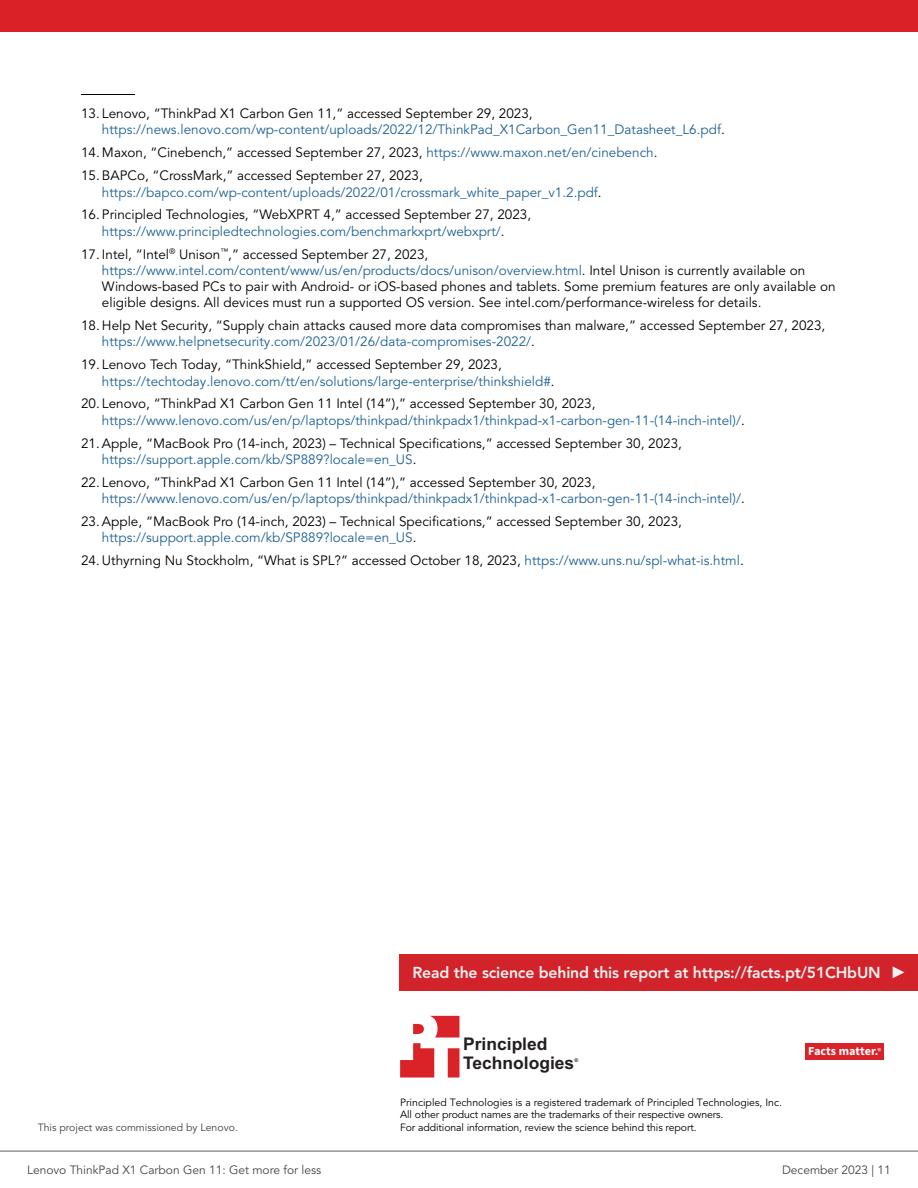
<style>
.page{position:relative;width:918px;height:1188px;background:#fff}
.page>*{position:absolute;margin:0;border:0;box-sizing:border-box;transform-origin:0 0}
.t1{font:700 17.4px/18.6px "Arial";color:#231f20}
.t2{font:800 15.75px "Avenir LT Pro";letter-spacing:-.01em;color:#f1f1f2}
.t3{font:13.5px/16.2px "Avenir LT Pro";color:#000}
.t4{font:13.5px/16.2px "Avenir LT Pro";color:#1f6296}
.t5{font:700 12.15px "Source Sans Pro";color:#fff}
.t6{font:12px "Avenir LT Pro";color:#464547}
.t7{font:10.5px/12.6px "Avenir LT Pro";letter-spacing:-.01em;color:#000}
.t8{font:10.5px "Avenir LT Pro";color:#414042}
.t9{font:700 5.25px "Arial";color:#231f20}
.s1{color:#000}
.s2{color:#1f6296}
.s3{font-weight:600;font-size:8.55px}
</style>
<div class="page">
<hr style="left:81px;top:94px;width:54px;height:1px;background:#000">
<svg style="left:400px;top:1016px;width:59px;height:62px"></svg>
<div style="left:805px;top:1043px;width:78px;height:17px;background:#da2229"></div>
<div style="left:399px;top:954px;width:519px;height:37px;background:#d2232a"></div>
<svg style="left:893px;top:966px;width:11px;height:12px"></svg>
<hr style="left:0;top:1151px;width:918px;height:1px;background:#616264">
<div style="left:0;top:0;width:918px;height:32px;background:#da2128"></div>
<p class="t4" style="left:102px;top:106px;width:624px;text-indent:-21px"><span class="s1">13. Lenovo, “ThinkPad X1 Carbon Gen 11,” accessed September 29, 2023, </span>https://news.lenovo.com/wp-content/uploads/2022/12/ThinkPad_X1Carbon_Gen11_Datasheet_L6.pdf<span class="s1">.</span></p>
<p class="t3" style="left:81px;top:145px;width:578px">14. Maxon, “Cinebench,” accessed September 27, 2023, <span class="s2">https://www.maxon.net/en/cinebench</span>.</p>
<p class="t4" style="left:102px;top:168px;width:501px;text-indent:-21px"><span class="s1">15. BAPCo, “CrossMark,” accessed September 27, 2023, </span>https://bapco.com/wp-content/uploads/2022/01/crossmark_white_paper_v1.2.pdf<span class="s1">.</span></p>
<p class="t3" style="left:81px;top:207px;width:452px;text-align:center">16. Principled Technologies, “WebXPRT 4,” accessed September 27, 2023, <span class="s2">https://www.principledtechnologies.com/benchmarkxprt/webxprt/</span>.</p>
<p class="t3" style="left:102px;top:246px;width:735px;text-indent:-21px">17. Intel, “Intel<sup>®</sup> Unison<sup>™</sup>,” accessed September 27, 2023, <span class="s2">https://www.intel.com/content/www/us/en/products/docs/unison/overview.html</span>. Intel Unison is currently available on Windows-based PCs to pair with Android- or iOS-based phones and tablets. Some premium features are only available on eligible designs. All devices must run a supported OS version. See intel.com/performance-wireless for details.</p>
<p class="t3" style="left:102px;top:318px;width:725px;text-indent:-21px">18. Help Net Security, “Supply chain attacks caused more data compromises than malware,” accessed September 27, 2023, <span class="s2">https://www.helpnetsecurity.com/2023/01/26/data-compromises-2022/</span>.</p>
<p class="t4" style="left:102px;top:357px;width:454px;text-indent:-21px"><span class="s1">19. Lenovo Tech Today, “ThinkShield,” accessed September 29, 2023, </span>https://techtoday.lenovo.com/tt/en/solutions/large-enterprise/thinkshield#<span class="s1">.</span></p>
<p class="t4" style="left:102px;top:396px;width:644px;text-indent:-21px"><span class="s1">20. Lenovo, “ThinkPad X1 Carbon Gen 11 Intel (14”),” accessed September 30, 2023, </span>https://www.lenovo.com/us/en/p/laptops/thinkpad/thinkpadx1/thinkpad-x1-carbon-gen-11-(14-inch-intel)/<span class="s1">.</span></p>
<p class="t3" style="left:102px;top:435px;width:582px;text-indent:-21px">21. Apple, “MacBook Pro (14-inch, 2023) – Technical Specifications,” accessed September 30, 2023, <span class="s2">https://support.apple.com/kb/SP889?locale=en_US</span>.</p>
<p class="t4" style="left:102px;top:474px;width:644px;text-indent:-21px"><span class="s1">22. Lenovo, “ThinkPad X1 Carbon Gen 11 Intel (14”),” accessed September 30, 2023, </span>https://www.lenovo.com/us/en/p/laptops/thinkpad/thinkpadx1/thinkpad-x1-carbon-gen-11-(14-inch-intel)/<span class="s1">.</span></p>
<p class="t3" style="left:102px;top:513px;width:582px;text-indent:-21px">23. Apple, “MacBook Pro (14-inch, 2023) – Technical Specifications,” accessed September 30, 2023, <span class="s2">https://support.apple.com/kb/SP889?locale=en_US</span>.</p>
<p class="t3" style="left:81px;top:553px;width:664px">24. Uthyrning Nu Stockholm, “What is SPL?” accessed October 18, 2023, <span class="s2">https://www.uns.nu/spl-what-is.html</span>.</p>
<p class="t2" style="left:413px;top:964px;width:470px">Read the science behind this report at https://facts.pt/51CHbUN</p>
<p class="t8" style="left:38px;top:1121px;width:202px">This project was commissioned by Lenovo.</p>
<p class="t1" style="left:463px;top:1036px;width:113px">Principled<br>Technologies</p>
<p class="t9" style="left:574px;top:1057px;width:5px">®</p>
<p class="t7" style="left:400px;top:1096px;width:383px">Principled Technologies is a registered trademark of Principled Technologies, Inc.<br>All other product names are the trademarks of their respective owners.<br>For additional information, review the science behind this report.</p>
<p class="t5" style="left:808px;top:1043px;width:74px">Facts matter.<span class="s3">®</span></p>
<p class="t6" style="left:27px;top:1163px;width:296px">Lenovo ThinkPad X1 Carbon Gen 11: Get more for less</p>
<p class="t6" style="left:782px;top:1163px;width:110px">December 2023 | 11</p>
</div>
